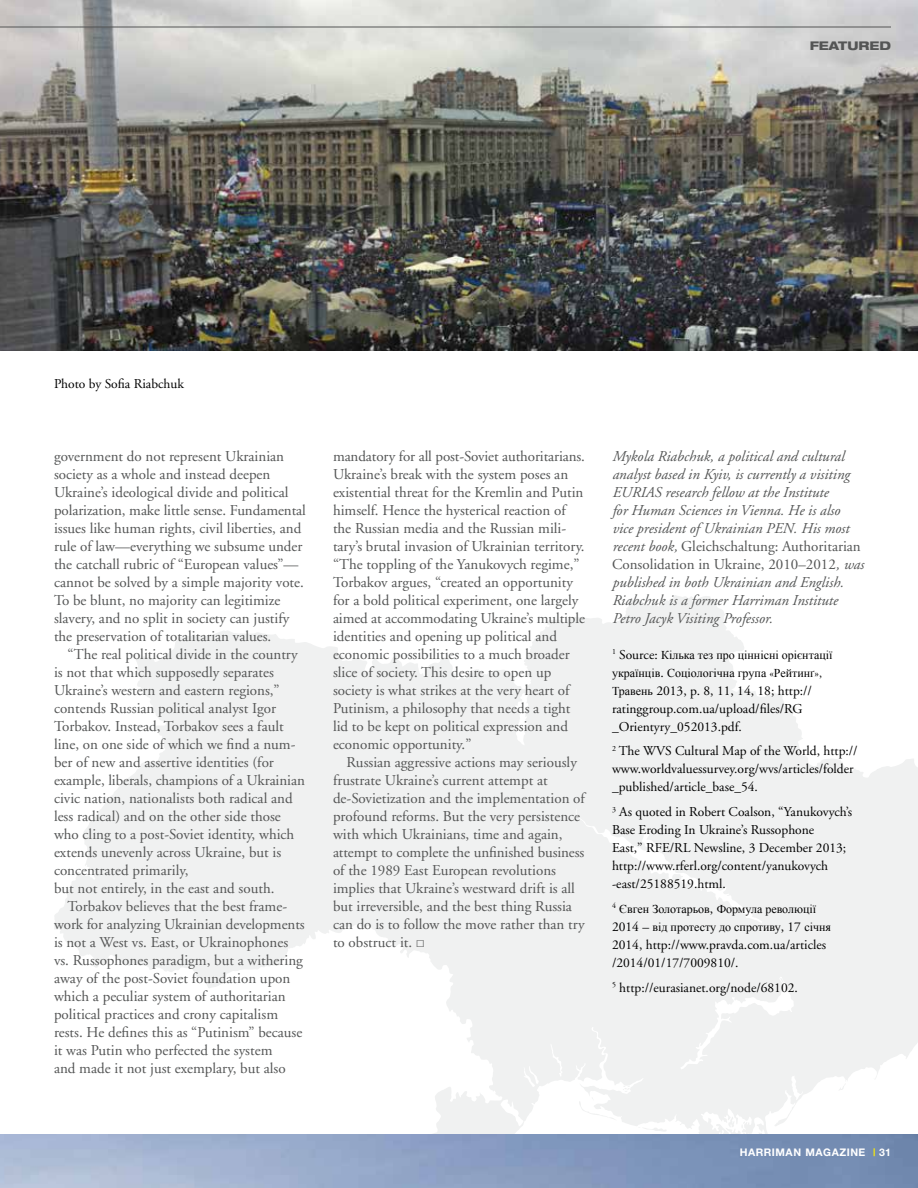
<style>
.page{position:relative;width:918px;height:1188px;background:#fff}
.page>*{position:absolute;margin:0;border:0;box-sizing:border-box;transform-origin:0 0}
.t1{font:15px/18px "Adobe Garamond";color:#545555}
.t2{font:italic 15px/18px "Adobe Garamond";color:#545555}
.t3{font:13.5px/18px "Adobe Garamond";color:#000}
.t4{font:12px/18px "Times New Roman";color:#000}
.t5{font:800 expanded 12px "Helvetica Neue";color:#545555}
.t6{font:700 10.5px "Helvetica Neue";letter-spacing:.05em;color:#fff}
.s1{font-family:"Times New Roman"}
.s2{font-style:normal}
.s3{font-family:"Adobe Garamond";font-size:13.5px}
.s4{font-family:"Adobe Garamond"}
.s5{font-family:"Times New Roman";font-size:12px}
.s6{color:#fe0}
</style>
<div class="page">
<svg style="left:54px;top:595px;width:864px;height:539px;fill:#f0f1f1"></svg>
<img style="left:0;top:1134px;width:918px;height:54px">
<img style="left:0;top:0;width:918px;height:351px">
<hr style="left:0;top:27px;width:891px;height:1px;background:#545555">
<p class="t5" style="left:810px;top:38px;width:83px">FEATURED</p>
<p class="t3" style="left:54px;top:375px;width:131px">Photo by Sofia Riabchuk</p>
<p class="t1" style="left:54px;top:448px;width:253px">government do not represent Ukrainian society as a whole and instead deepen Ukraine’s ideological divide and political polarization, make little sense. Fundamental issues like human rights, civil liberties, and rule of law—everything we subsume under the catchall rubric of “European values”— cannot be solved by a simple majority vote.<br>To be blunt, no majority can legitimize slavery, and no split in society can justify the preservation of totalitarian values.</p>
<p class="t1" style="left:54px;top:646px;width:252px;text-indent:14px">“The real political divide in the country is not that which supposedly separates Ukraine’s western and eastern regions,” contends Russian political analyst Igor Torbakov. Instead, Torbakov sees a fault line, on one side of which we find a num&shy;ber of new and assertive identities (for example, liberals, champions of a Ukrainian civic nation, nationalists both radical and less radical) and on the other side those who cling to a post-Soviet identity, which extends unevenly across Ukraine, but is concentrated primarily,<br>but not entirely, in the east and south.</p>
<p class="t1" style="left:54px;top:898px;width:252px;text-indent:14px">Torbakov believes that the best frame&shy;work for analyzing Ukrainian developments is not a West vs. East, or Ukrainophones vs. Russophones paradigm, but a withering away of the post-Soviet foundation upon which a peculiar system of authoritarian political practices and crony capitalism rests. He defines this as “Putinism” because it was Putin who perfected the system<br>and made it not just exemplary, but also</p>
<p class="t1" style="left:333px;top:448px;width:254px">mandatory for all post-Soviet authoritarians.<br>Ukraine’s break with the system poses an existential threat for the Kremlin and Putin himself. Hence the hysterical reaction of the Russian media and the Russian mili&shy;tary’s brutal invasion of Ukrainian territory. “The toppling of the Yanukovych regime,” Torbakov argues, “created an opportunity for a bold political experiment, one largely aimed at accommodating Ukraine’s multiple identities and opening up political and economic possibilities to a much broader slice of society. This desire to open up society is what strikes at the very heart of Putinism, a philosophy that needs a tight lid to be kept on political expression and economic opportunity.”</p>
<p class="t1" style="left:333px;top:754px;width:253px;text-indent:13px">Russian aggressive actions may seriously frustrate Ukraine’s current attempt at de-Sovietization and the implementation of profound reforms. But the very persistence with which Ukrainians, time and again, attempt to complete the unfinished business of the 1989 East European revolutions implies that Ukraine’s westward drift is all but irreversible, and the best thing Russia can do is to follow the move rather than try to obstruct it. <span class="s1">□</span></p>
<p class="t2" style="left:612px;top:447px;width:253px">Mykola Riabchuk, a political and cultural analyst based in Kyiv, is currently a visiting EURIAS research fellow at the Institute<br>for Human Sciences in Vienna. He is also vice president of Ukrainian PEN. His most recent book, <span class="s2">Gleichschaltung: Authoritarian Consolidation in Ukraine, 2010–2012</span>, was published in both Ukrainian and English.<br>Riabchuk is a former Harriman Institute Petro Jacyk Visiting Professor.</p>
<p class="t4" style="left:612px;top:646px;width:222px"><sup>1</sup> <span class="s3">Source:</span> Кілька тез про ціннісні орієнтації українців<span class="s3">.</span> Соціологічна грyпа <span class="s4">«</span>Рейтинґ<span class="s4">»,</span></p>
<p class="t3" style="left:612px;top:682px;width:202px"><span class="s5">Травень</span> 2013, p. 8, 11, 14, 18; http:// ratinggroup.com.ua/upload/files/RG _Orientyry_052013.pdf.</p>
<p class="t3" style="left:612px;top:743px;width:247px"><sup>2</sup> The WVS Cultural Map of the World, http:// www.worldvaluessurvey.org/wvs/articles/folder _published/article_base_54.</p>
<p class="t3" style="left:612px;top:803px;width:242px"><sup>3</sup> As quoted in Robert Coalson, “Yanukovych’s Base Eroding In Ukraine’s Russophone<br>East,” RFE/RL Newsline, 3 December 2013; http://www.rferl.org/content/yanukovych -east/25188519.html.</p>
<p class="t4" style="left:612px;top:900px;width:221px"><sup>4</sup> Євген Золотарьов<span class="s3">,</span> Формула революції<br><span class="s3">2014 –</span> від протесту до спротиву<span class="s3">, 17</span> січня</p>
<p class="t3" style="left:612px;top:936px;width:216px">2014, http://www.pravda.com.ua/articles /2014/01/17/7009810/.</p>
<p class="t3" style="left:612px;top:979px;width:187px"><sup>5</sup> http://eurasianet.org/node/68102.</p>
<p class="t6" style="left:740px;top:1145px;width:153px">HARRIMAN MAGAZINE <span class="s6">|</span> 31</p>
</div>
